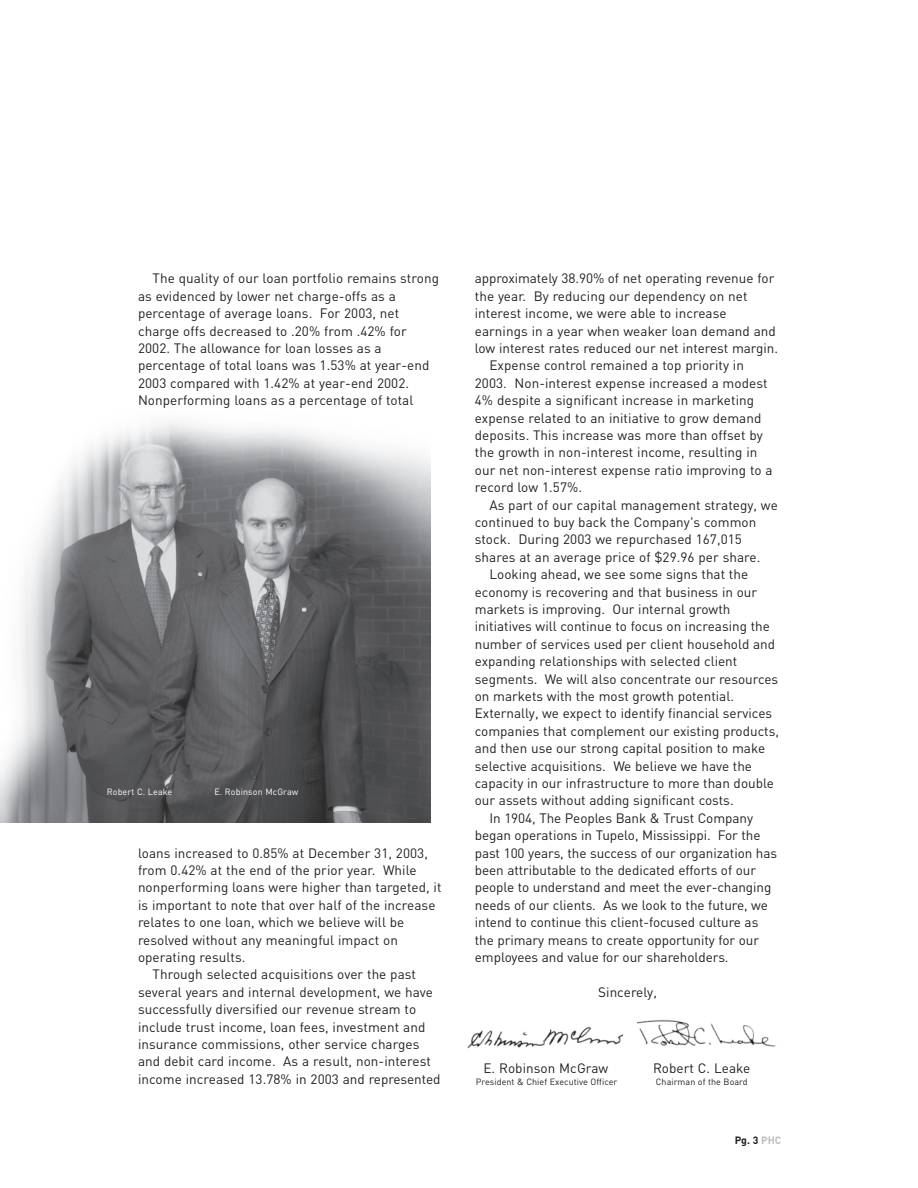
<style>
.page{position:relative;width:918px;height:1188px;background:#fff}
.page>*{position:absolute;margin:0;border:0;box-sizing:border-box;transform-origin:0 0}
.t1{font:13.5px/17.4px "DIN";color:#231f20}
.t2{font:700 10.5px "DIN";color:#231f20}
.t3{font:9px "DIN";letter-spacing:.005em;color:#231f20}
.t4{font:9px "DIN";letter-spacing:.01em;color:#fff}
.s1{color:#bcbdc0}
</style>
<div class="page">
<img style="left:0;top:421px;width:430px;height:402px">
<img style="left:467px;top:1026px;width:155px;height:23px">
<img style="left:637px;top:1019px;width:139px;height:28px">
<p class="t1" style="left:138px;top:270px;width:303px;text-indent:15px">The quality of our loan portfolio remains strong as evidenced by lower net charge-offs as a percentage of average loans. For 2003, net charge offs decreased to .20% from .42% for 2002. The allowance for loan losses as a percentage of total loans was 1.53% at year-end 2003 compared with 1.42% at year-end 2002.<br>Nonperforming loans as a percentage of total</p>
<p class="t4" style="left:107px;top:787px;width:67px">Robert C. Leake</p>
<p class="t4" style="left:214px;top:787px;width:86px">E. Robinson McGraw</p>
<p class="t1" style="left:138px;top:844px;width:291px">loans increased to 0.85% at December 31, 2003,</p>
<p class="t1" style="left:138px;top:862px;width:280px">from 0.42% at the end of the prior year. While</p>
<p class="t1" style="left:138px;top:879px;width:305px">nonperforming loans were higher than targeted, it</p>
<p class="t1" style="left:138px;top:896px;width:299px">is important to note that over half of the increase</p>
<p class="t1" style="left:138px;top:914px;width:268px">relates to one loan, which we believe will be</p>
<p class="t1" style="left:138px;top:931px;width:261px">resolved without any meaningful impact on</p>
<p class="t1" style="left:138px;top:949px;width:109px">operating results.</p>
<p class="t1" style="left:153px;top:966px;width:265px">Through selected acquisitions over the past</p>
<p class="t1" style="left:138px;top:983px;width:297px">several years and internal development, we have</p>
<p class="t1" style="left:138px;top:1001px;width:280px">successfully diversified our revenue stream to</p>
<p class="t1" style="left:138px;top:1018px;width:289px">include trust income, loan fees, investment and</p>
<p class="t1" style="left:138px;top:1036px;width:283px">insurance commissions, other service charges</p>
<p class="t1" style="left:138px;top:1053px;width:294px">and debit card income. As a result, non-interest</p>
<p class="t1" style="left:138px;top:1070px;width:304px">income increased 13.78% in 2003 and represented</p>
<p class="t1" style="left:475px;top:270px;width:301px">approximately 38.90% of net operating revenue for</p>
<p class="t1" style="left:475px;top:287px;width:274px">the year. By reducing our dependency on net</p>
<p class="t1" style="left:475px;top:305px;width:253px">interest income, we were able to increase</p>
<p class="t1" style="left:475px;top:322px;width:303px">earnings in a year when weaker loan demand and</p>
<p class="t1" style="left:475px;top:340px;width:305px">low interest rates reduced our net interest margin.</p>
<p class="t1" style="left:489px;top:357px;width:256px">Expense control remained a top priority in</p>
<p class="t1" style="left:475px;top:374px;width:294px">2003. Non-interest expense increased a modest</p>
<p class="t1" style="left:475px;top:392px;width:281px">4% despite a significant increase in marketing</p>
<p class="t1" style="left:475px;top:409px;width:288px">expense related to an initiative to grow demand</p>
<p class="t1" style="left:475px;top:427px;width:290px">deposits. This increase was more than offset by</p>
<p class="t1" style="left:475px;top:444px;width:284px">the growth in non-interest income, resulting in</p>
<p class="t1" style="left:475px;top:461px;width:299px">our net non-interest expense ratio improving to a</p>
<p class="t1" style="left:475px;top:479px;width:109px">record low 1.57%.</p>
<p class="t1" style="left:489px;top:496px;width:290px">As part of our capital management strategy, we</p>
<p class="t1" style="left:475px;top:514px;width:283px">continued to buy back the Company's common</p>
<p class="t1" style="left:475px;top:531px;width:269px">stock. During 2003 we repurchased 167,015</p>
<p class="t1" style="left:475px;top:548px;width:287px">shares at an average price of $29.96 per share.</p>
<p class="t1" style="left:489px;top:566px;width:260px">Looking ahead, we see some signs that the</p>
<p class="t1" style="left:475px;top:583px;width:284px">economy is recovering and that business in our</p>
<p class="t1" style="left:475px;top:601px;width:257px">markets is improving. Our internal growth</p>
<p class="t1" style="left:475px;top:618px;width:297px">initiatives will continue to focus on increasing the</p>
<p class="t1" style="left:475px;top:635px;width:302px">number of services used per client household and</p>
<p class="t1" style="left:475px;top:653px;width:264px">expanding relationships with selected client</p>
<p class="t1" style="left:475px;top:670px;width:305px">segments. We will also concentrate our resources</p>
<p class="t1" style="left:475px;top:688px;width:261px">on markets with the most growth potential.</p>
<p class="t1" style="left:475px;top:705px;width:299px">Externally, we expect to identify financial services</p>
<p class="t1" style="left:475px;top:722px;width:306px">companies that complement our existing products,</p>
<p class="t1" style="left:475px;top:740px;width:292px">and then use our strong capital position to make</p>
<p class="t1" style="left:475px;top:757px;width:279px">selective acquisitions. We believe we have the</p>
<p class="t1" style="left:475px;top:775px;width:301px">capacity in our infrastructure to more than double</p>
<p class="t1" style="left:475px;top:792px;width:260px">our assets without adding significant costs.</p>
<p class="t1" style="left:489px;top:809px;width:265px">In 1904, The Peoples Bank &amp; Trust Company</p>
<p class="t1" style="left:475px;top:827px;width:287px">began operations in Tupelo, Mississippi. For the</p>
<p class="t1" style="left:475px;top:844px;width:304px">past 100 years, the success of our organization has</p>
<p class="t1" style="left:475px;top:862px;width:283px">been attributable to the dedicated efforts of our</p>
<p class="t1" style="left:475px;top:879px;width:298px">people to understand and meet the ever-changing</p>
<p class="t1" style="left:475px;top:896px;width:295px">needs of our clients. As we look to the future, we</p>
<p class="t1" style="left:475px;top:914px;width:285px">intend to continue this client-focused culture as</p>
<p class="t1" style="left:475px;top:931px;width:286px">the primary means to create opportunity for our</p>
<p class="t1" style="left:475px;top:949px;width:255px">employees and value for our shareholders.</p>
<p class="t1" style="left:598px;top:983px;width:60px">Sincerely,</p>
<p class="t1" style="left:483px;top:1060px;width:126px">E. Robinson McGraw</p>
<p class="t1" style="left:653px;top:1060px;width:99px">Robert C. Leake</p>
<p class="t3" style="left:476px;top:1077px;width:143px">President &amp; Chief Executive Officer</p>
<p class="t3" style="left:656px;top:1077px;width:93px">Chairman of the Board</p>
<p class="t2" style="left:735px;top:1134px;width:48px">Pg. 3 <span class="s1">PHC</span></p>
</div>
